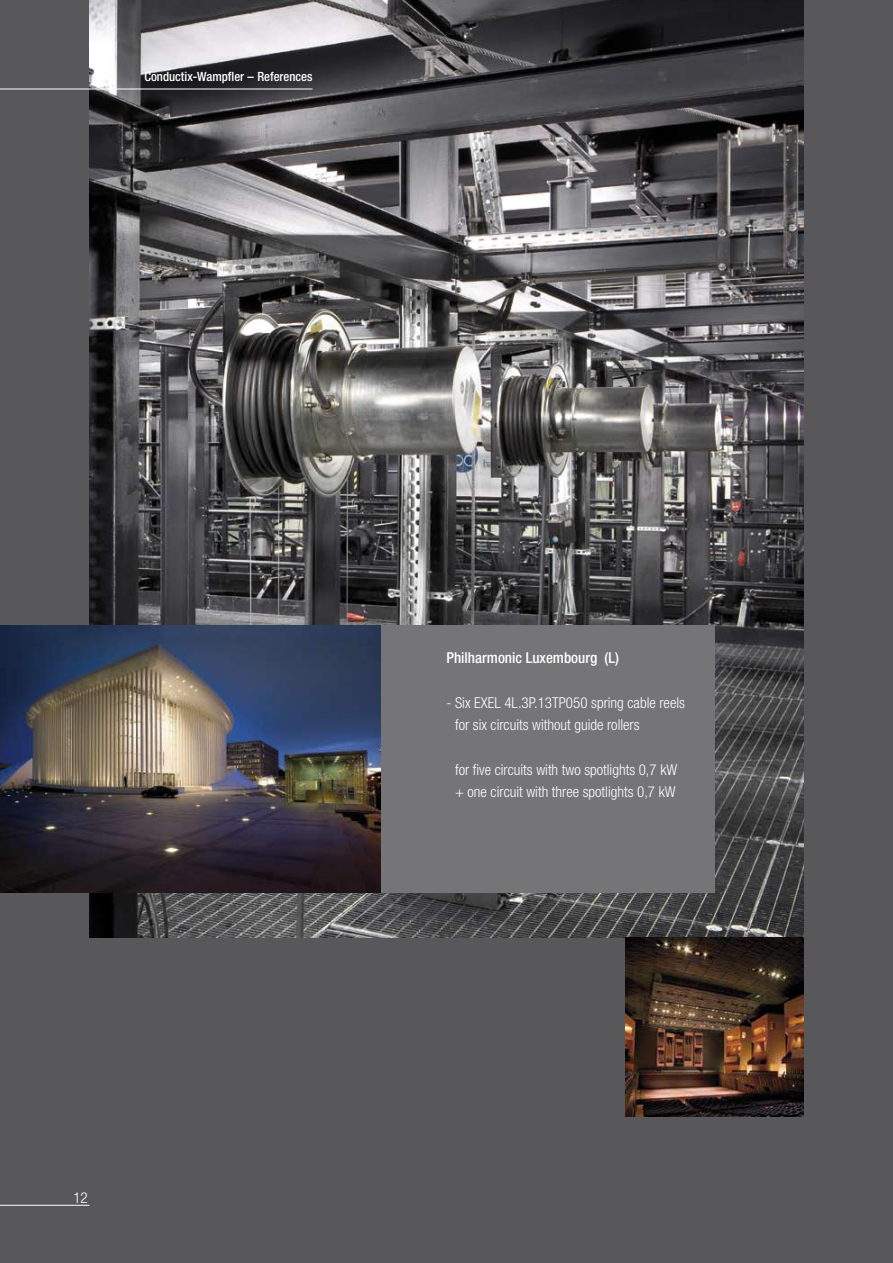
<style>
.page{position:relative;width:893px;height:1263px;background:#58585a}
.page>*{position:absolute;margin:0;border:0;box-sizing:border-box;transform-origin:0 0}
.t1{font:300 condensed 15px/22.4px "Helvetica Neue LT";color:#fff}
.t2{font:500 condensed 15px "Helvetica Neue LT";color:#fff}
.t3{font:500 condensed 12.75px "Helvetica Neue LT";color:#fff}
</style>
<div class="page">
<hr style="left:0;top:1205px;width:89px;height:1px;background:#fff">
<img style="left:89px;top:0;width:715px;height:938px">
<div style="left:0;top:625px;width:714px;height:268px;background:#757476"></div>
<img style="left:0;top:625px;width:381px;height:268px">
<img style="left:625px;top:938px;width:178px;height:178px">
<hr style="left:0;top:89px;width:313px;height:1px;background:#fff">
<p class="t3" style="left:144px;top:69px;width:170px">Conductix-Wampfler – References</p>
<p class="t1" style="left:73px;top:1187px;width:16px">12</p>
<p class="t2" style="left:446px;top:649px;width:174px">Philharmonic Luxembourg (L)</p>
<p class="t1" style="left:455px;top:691px;width:232px;text-indent:-9px">- Six EXEL 4L.3P.13TP050 spring cable reels for six circuits without guide rollers</p>
<p class="t1" style="left:455px;top:758px;width:224px">for five circuits with two spotlights 0,7 kW + one circuit with three spotlights 0,7 kW</p>
</div>
